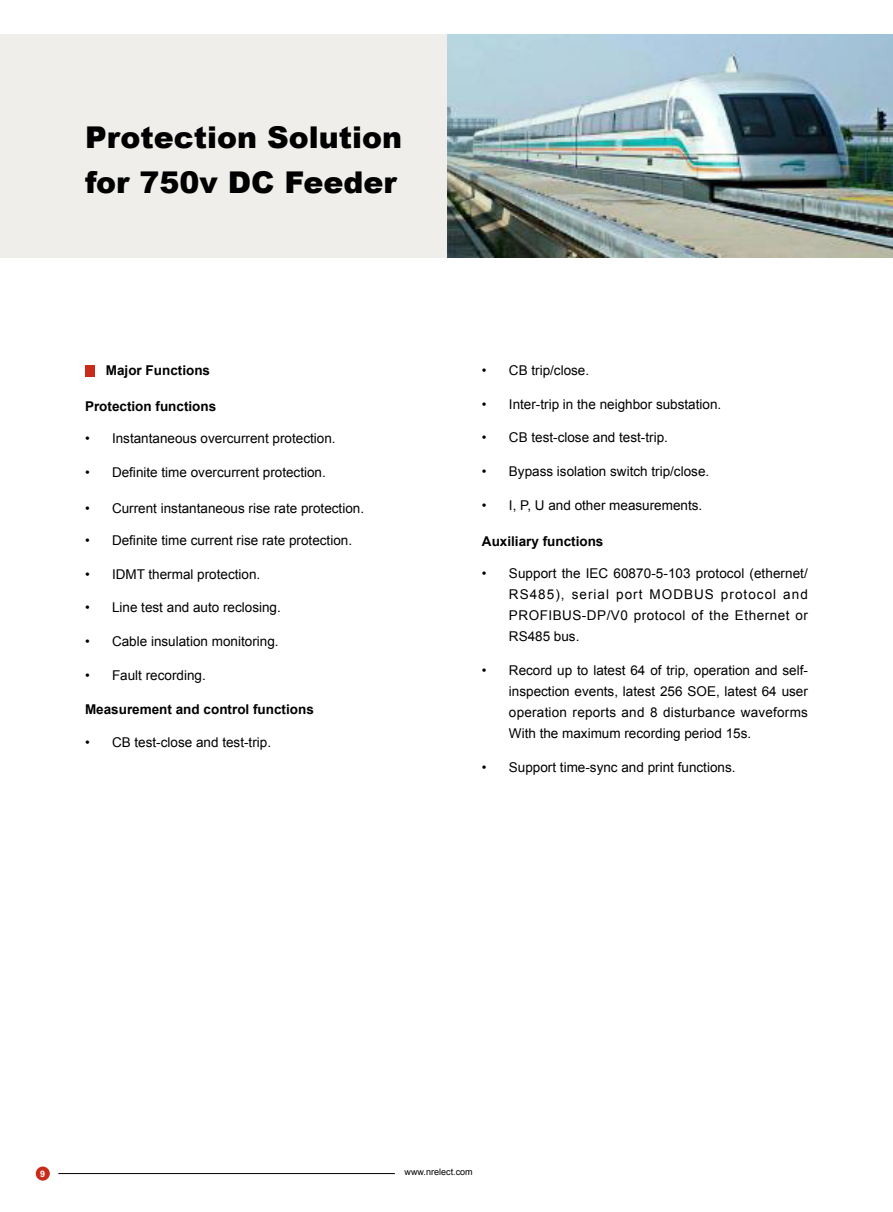
<style>
.page{position:relative;width:893px;height:1212px;background:#fff}
.page>*{position:absolute;margin:0;border:0;box-sizing:border-box;transform-origin:0 0}
.t1{font:900 30px/45px "Arial";color:#000}
.t2{font:13.5px/21px "Arial";color:#000;text-align:justify}
.t3{font:700 13.5px "Arial";color:#000}
.t4{font:9px "Arial";color:#000}
.t5{font:700 9px "Arial";color:#fff}
</style>
<div class="page">
<div style="left:36px;top:1166px;width:14px;height:14px;background:#c82b1b;border-radius:50%"></div>
<hr style="left:58px;top:1173px;width:337px;height:1px;background:#000">
<div style="left:0;top:34px;width:482px;height:223px;background:#efeeea"></div>
<img style="left:447px;top:34px;width:446px;height:223px">
<div style="left:85px;top:365px;width:10px;height:12px;background:#c82b1b"></div>
<h1 class="t1" style="left:85px;top:114px;width:319px">Protection Solution for 750v DC Feeder</h1>
<p class="t3" style="left:106px;top:361px;width:106px">Major Functions</p>
<p class="t3" style="left:85px;top:397px;width:133px">Protection functions</p>
<p class="t2" style="left:85px;top:428px;width:252px">• Instantaneous overcurrent protection.</p>
<p class="t2" style="left:85px;top:462px;width:242px">• Definite time overcurrent protection.</p>
<p class="t2" style="left:85px;top:498px;width:281px">• Current instantaneous rise rate protection.</p>
<p class="t2" style="left:85px;top:530px;width:269px">• Definite time current rise rate protection.</p>
<p class="t2" style="left:85px;top:564px;width:177px">• IDMT thermal protection.</p>
<p class="t2" style="left:85px;top:597px;width:197px">• Line test and auto reclosing.</p>
<p class="t2" style="left:85px;top:631px;width:195px">• Cable insulation monitoring.</p>
<p class="t2" style="left:85px;top:665px;width:122px">• Fault recording.</p>
<p class="t3" style="left:85px;top:700px;width:230px">Measurement and control functions</p>
<p class="t2" style="left:85px;top:732px;width:188px">• CB test-close and test-trip.</p>
<p class="t2" style="left:482px;top:360px;width:109px">• CB trip/close.</p>
<p class="t2" style="left:482px;top:393px;width:241px">• Inter-trip in the neighbor substation.</p>
<p class="t2" style="left:482px;top:427px;width:188px">• CB test-close and test-trip.</p>
<p class="t2" style="left:482px;top:461px;width:229px">• Bypass isolation switch trip/close.</p>
<p class="t2" style="left:482px;top:495px;width:222px">• I, P, U and other measurements.</p>
<p class="t3" style="left:482px;top:532px;width:123px">Auxiliary functions</p>
<p class="t2" style="left:509px;top:563px;width:300px;text-indent:-27px">• Support the IEC 60870-5-103 protocol (ethernet/ RS485), serial port MODBUS protocol and PROFIBUS-DP/V0 protocol of the Ethernet or RS485 bus.</p>
<p class="t2" style="left:509px;top:660px;width:300px;text-indent:-27px">• Record up to latest 64 of trip, operation and self&shy;inspection events, latest 256 SOE, latest 64 user operation reports and 8 disturbance waveforms With the maximum recording period 15s.</p>
<p class="t2" style="left:482px;top:756px;width:255px">• Support time-sync and print functions.</p>
<p class="t5" style="left:40px;top:1167px;width:7px">9</p>
<p class="t4" style="left:405px;top:1166px;width:70px">www.nrelect.com</p>
</div>
